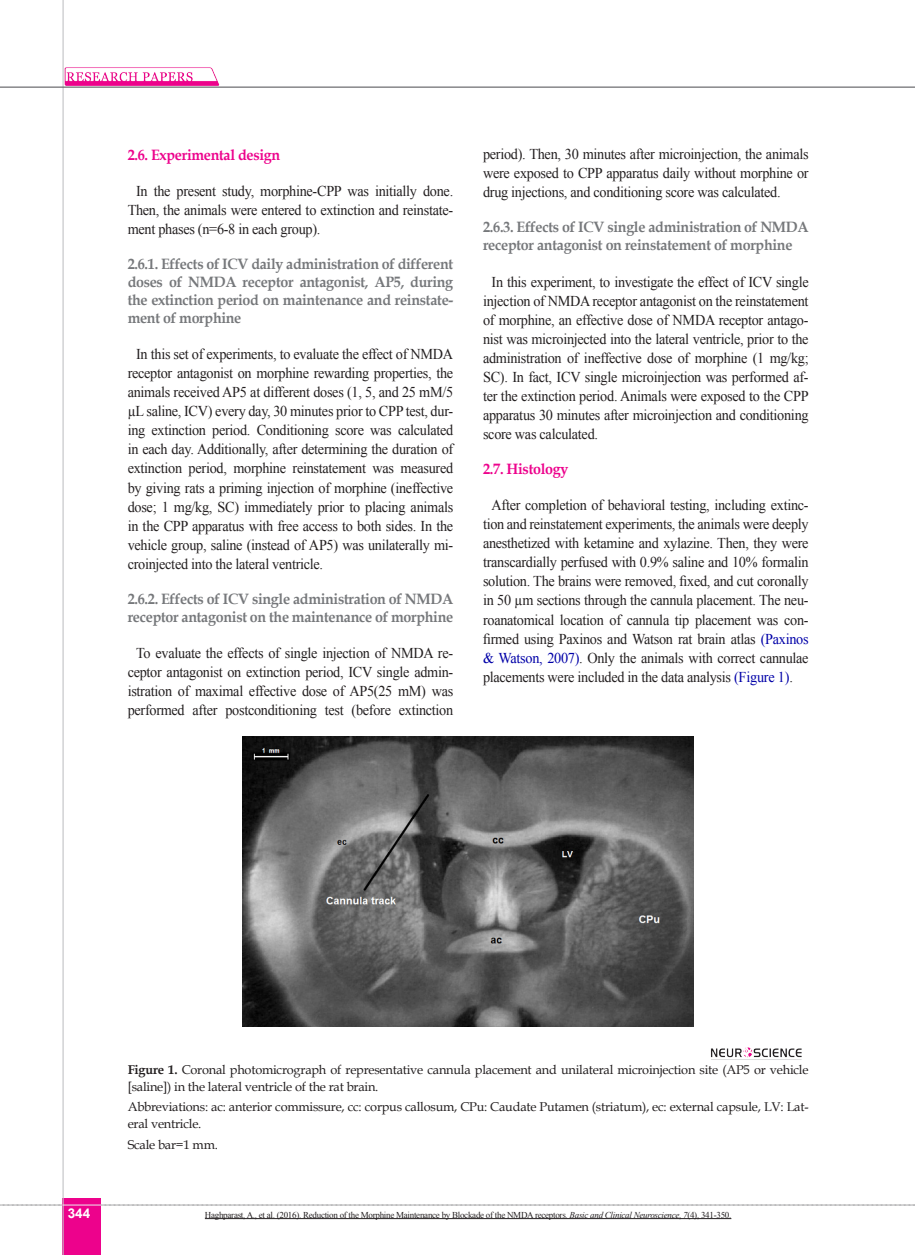
<style>
.page{position:relative;width:915px;height:1255px;background:#fff}
.page>*{position:absolute;margin:0;border:0;box-sizing:border-box;transform-origin:0 0}
.t1{font:15px/19px "Times New Roman";letter-spacing:-.02em;color:#231f20;text-align:justify;scale:.95 1}
.t2{font:700 15px/18px "Book Antiqua";letter-spacing:-.02em;color:#76787b;scale:.95 1}
.t3{font:700 15px "Book Antiqua";letter-spacing:-.02em;color:#ed028c;scale:.95 1}
.t4{font:700 13.5px "Arial";color:#fff}
.t5{font:12.75px/16.5px "Book Antiqua";letter-spacing:-.015em;color:#231f20}
.t6{font:9px "Times New Roman";letter-spacing:-.03em;color:#231f20}
.s1{color:#0000a8}
.s2{font-weight:700}
.s3{font-style:italic}
</style>
<div class="page">
<svg style="left:0;top:1204px;width:915px;height:1px"></svg>
<img style="left:64px;top:67px;width:157px;height:20px">
<div style="left:63px;top:1198px;width:38px;height:56px;background:#ed028c"></div>
<hr style="left:62px;top:0;width:2px;height:1254px;background:#c2c3c6">
<hr style="left:0;top:87px;width:914px;height:1px;background:#5f5f62">
<hr style="left:63px;top:1204px;width:38px;height:1px;background:#ececee">
<hr style="left:205px;top:1218px;width:526px;height:1px;background:#231f20">
<img style="left:242px;top:737px;width:451px;height:288px">
<img style="left:711px;top:1047px;width:91px;height:13px">
<p class="t3" style="left:128px;top:144px;width:162px">2.6. Experimental design</p>
<p class="t1" style="left:128px;top:181px;width:344px;text-indent:9px">In the present study, morphine-CPP was initially done.<br>Then, the animals were entered to extinction and reinstate&shy;ment phases (n=6-8 in each group).</p>
<p class="t2" style="left:128px;top:255px;width:344px;text-align:justify">2.6.1. Effects of ICV daily administration of different doses of NMDA receptor antagonist, AP5, during the extinction period on maintenance and reinstate&shy;ment of morphine</p>
<p class="t1" style="left:128px;top:344px;width:344px;text-indent:9px">In this set of experiments, to evaluate the effect of NMDA receptor antagonist on morphine rewarding properties, the animals received AP5 at different doses (1, 5, and 25 mM/5 µL saline, ICV) every day, 30 minutes prior to CPP test, dur&shy;ing extinction period. Conditioning score was calculated in each day. Additionally, after determining the duration of extinction period, morphine reinstatement was measured by giving rats a priming injection of morphine (ineffective dose; 1 mg/kg, SC) immediately prior to placing animals in the CPP apparatus with free access to both sides. In the vehicle group, saline (instead of AP5) was unilaterally mi&shy;croinjected into the lateral ventricle.</p>
<p class="t2" style="left:128px;top:589px;width:344px">2.6.2. Effects of ICV single administration of NMDA receptor antagonist on the maintenance of morphine</p>
<p class="t1" style="left:128px;top:643px;width:344px;text-align:center">To evaluate the effects of single injection of NMDA re&shy;ceptor antagonist on extinction period, ICV single admin&shy;istration of maximal effective dose of AP5(25 mM) was performed after postconditioning test (before extinction</p>
<p class="t1" style="left:483px;top:144px;width:344px">period). Then, 30 minutes after microinjection, the animals were exposed to CPP apparatus daily without morphine or drug injections, and conditioning score was calculated.</p>
<p class="t2" style="left:483px;top:218px;width:344px">2.6.3. Effects of ICV single administration of NMDA receptor antagonist on reinstatement of morphine</p>
<p class="t1" style="left:483px;top:272px;width:344px;text-indent:9px">In this experiment, to investigate the effect of ICV single injection of NMDA receptor antagonist on the reinstatement of morphine, an effective dose of NMDA receptor antago&shy;nist was microinjected into the lateral ventricle, prior to the administration of ineffective dose of morphine (1 mg/kg; SC). In fact, ICV single microinjection was performed af&shy;ter the extinction period. Animals were exposed to the CPP apparatus 30 minutes after microinjection and conditioning score was calculated.</p>
<p class="t3" style="left:483px;top:458px;width:91px">2.7. Histology</p>
<p class="t1" style="left:483px;top:495px;width:344px;text-indent:9px">After completion of behavioral testing, including extinc&shy;tion and reinstatement experiments, the animals were deeply anesthetized with ketamine and xylazine. Then, they were transcardially perfused with 0.9% saline and 10% formalin solution. The brains were removed, fixed, and cut coronally in 50 µm sections through the cannula placement. The neu&shy;roanatomical location of cannula tip placement was con&shy;firmed using Paxinos and Watson rat brain atlas <span class="s1">(Paxinos &amp; Watson, 2007)</span>. Only the animals with correct cannulae placements were included in the data analysis <span class="s1">(Figure 1)</span>.</p>
<p class="t4" style="left:68px;top:1204px;width:24px">344</p>
<p class="t5" style="left:128px;top:1061px;width:682px"><span class="s2">Figure 1.</span> Coronal photomicrograph of representative cannula placement and unilateral microinjection site (AP5 or vehicle [saline]) in the lateral ventricle of the rat brain.</p>
<p class="t5" style="left:128px;top:1098px;width:682px">Abbreviations: ac: anterior commissure, cc: corpus callosum, CPu: Caudate Putamen (striatum), ec: external capsule, LV: Lat&shy;eral ventricle.</p>
<p class="t5" style="left:128px;top:1135px;width:92px">Scale bar=1 mm.</p>
<p class="t6" style="left:205px;top:1208px;width:528px">Haghparast, A., et al. (2016). Reduction of the Morphine Maintenance by Blockade of the NMDA receptors. <span class="s3">Basic and Clinical Neuroscience</span>, <span class="s3">7</span>(4), 341-350.</p>
</div>
